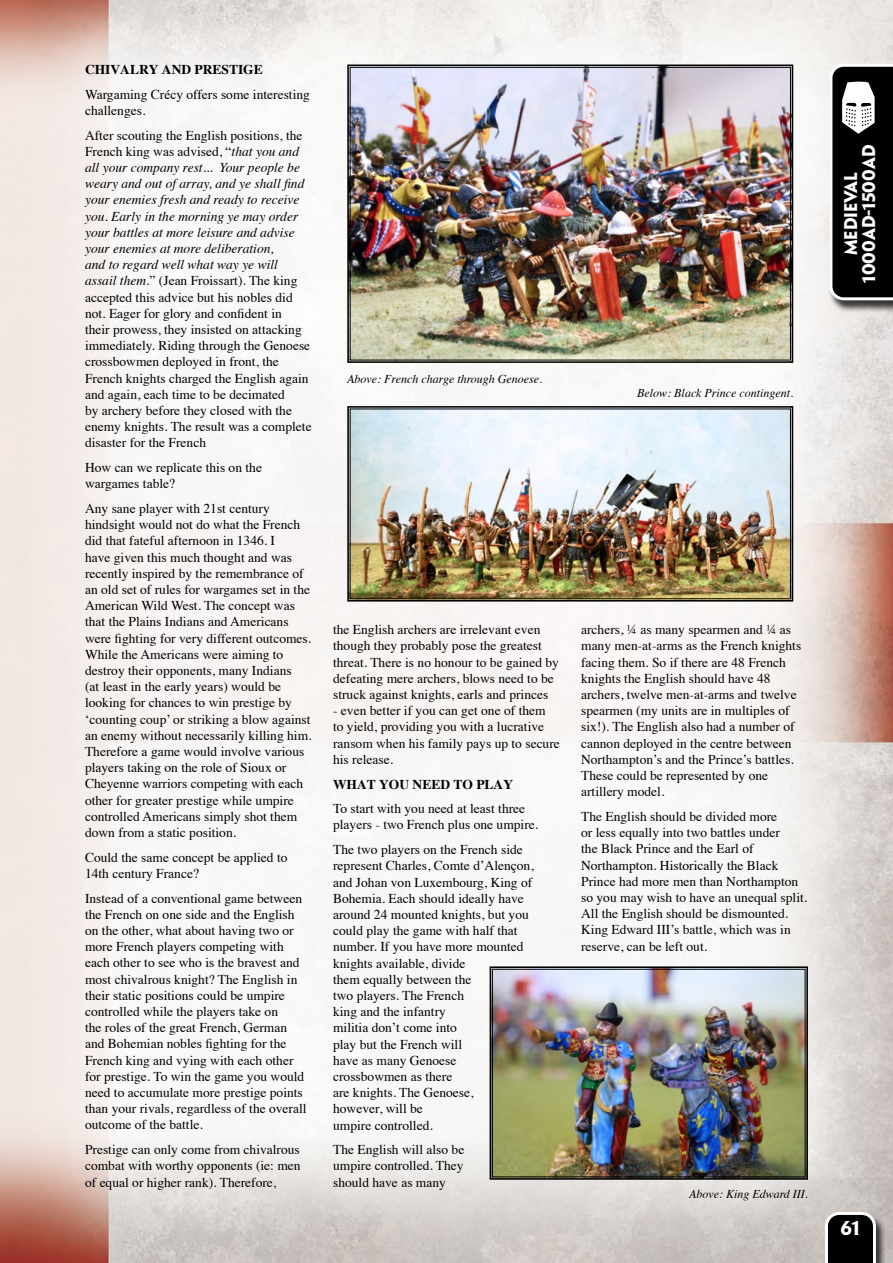
<style>
.page{position:relative;width:893px;height:1263px;background:#fff}
.page>*{position:absolute;margin:0;border:0;box-sizing:border-box;transform-origin:0 0}
.t1{font:700 18px "Penumbra Flare Std";color:#fff}
.t2{font:700 16.5px/18px "Penumbra Flare Std";color:#fff;text-align:center}
.t3{font:13.5px/16.2px "Times";color:#000}
.t4{font:700 13.5px "Times";color:#000}
.t5{font:italic 12px "Times";color:#000}
.s1{font-style:italic}
</style>
<div class="page">
<img style="left:0;top:0;width:893px;height:1263px">
<div style="left:824px;top:1213px;width:61px;height:50px;background:#000;opacity:.75"></div>
<svg style="left:825px;top:1212px;width:51px;height:51px;background:#2e2e2d"></svg>
<div style="left:828px;top:65px;width:65px;height:247px;background:#000;opacity:.75"></div>
<svg style="left:829px;top:64px;width:64px;height:236px;background:#292929"></svg>
<img style="left:346px;top:64px;width:448px;height:300px">
<div style="left:350px;top:67px;width:441px;height:293px;border:1px solid #000"></div>
<img style="left:346px;top:405px;width:448px;height:197px">
<div style="left:350px;top:409px;width:441px;height:190px;border:1px solid #000"></div>
<img style="left:489px;top:966px;width:320px;height:214px">
<div style="left:492px;top:969px;width:313px;height:208px;border:1px solid #000"></div>
<p class="t4" style="left:85px;top:61px;width:179px">CHIVALRY AND PRESTIGE</p>
<p class="t3" style="left:85px;top:85px;width:226px">Wargaming Crécy offers some interesting challenges.</p>
<p class="t3" style="left:85px;top:126px;width:228px">After scouting the English positions, the French king was advised, “<span class="s1">that you and all your company rest... Your people be weary and out of array, and ye shall find your enemies fresh and ready to receive you. Early in the morning ye may order your battles at more leisure and advise your enemies at more deliberation,<br>and to regard well what way ye will assail them.</span>” (Jean Froissart). The king accepted this advice but his nobles did not. Eager for glory and confident in<br>their prowess, they insisted on attacking immediately. Riding through the Genoese crossbowmen deployed in front, the French knights charged the English again and again, each time to be decimated<br>by archery before they closed with the enemy knights. The result was a complete disaster for the French</p>
<p class="t3" style="left:85px;top:458px;width:178px">How can we replicate this on the wargames table?</p>
<p class="t3" style="left:85px;top:499px;width:228px">Any sane player with 21st century hindsight would not do what the French did that fateful afternoon in 1346. I<br>have given this much thought and was recently inspired by the remembrance of an old set of rules for wargames set in the American Wild West. The concept was that the Plains Indians and Americans were fighting for very different outcomes.<br>While the Americans were aiming to destroy their opponents, many Indians<br>(at least in the early years) would be looking for chances to win prestige by ‘counting coup’ or striking a blow against an enemy without necessarily killing him.<br>Therefore a game would involve various players taking on the role of Sioux or Cheyenne warriors competing with each other for greater prestige while umpire controlled Americans simply shot them down from a static position.</p>
<p class="t3" style="left:85px;top:848px;width:204px">Could the same concept be applied to<br>14th century France?</p>
<p class="t3" style="left:85px;top:889px;width:223px">Instead of a conventional game between the French on one side and the English on the other, what about having two or more French players competing with each other to see who is the bravest and most chivalrous knight? The English in their static positions could be umpire controlled while the players take on<br>the roles of the great French, German and Bohemian nobles fighting for the French king and vying with each other for prestige. To win the game you would need to accumulate more prestige points than your rivals, regardless of the overall outcome of the battle.</p>
<p class="t3" style="left:85px;top:1140px;width:217px;text-align:justify">Prestige can only come from chivalrous combat with worthy opponents (ie: men of equal or higher rank). Therefore,</p>
<p class="t5" style="left:347px;top:368px;width:196px">Above: French charge through Genoese.</p>
<p class="t5" style="left:637px;top:382px;width:157px">Below: Black Prince contingent.</p>
<p class="t3" style="left:333px;top:620px;width:227px">the English archers are irrelevant even though they probably pose the greatest threat. There is no honour to be gained by defeating mere archers, blows need to be struck against knights, earls and princes</p>
<p class="t3" style="left:333px;top:701px;width:228px">- even better if you can get one of them<br>to yield, providing you with a lucrative ransom when his family pays up to secure his release.</p>
<p class="t4" style="left:333px;top:776px;width:182px">WHAT YOU NEED TO PLAY</p>
<p class="t3" style="left:333px;top:799px;width:207px">To start with you need at least three players - two French plus one umpire.</p>
<p class="t3" style="left:333px;top:840px;width:202px">The two players on the French side represent Charles, Comte d’Alençon, and Johan von Luxembourg, King of<br>Bohemia. Each should ideally have around 24 mounted knights, but you could play the game with half that number. If you have more mounted knights available, divide<br>them equally between the<br>two players. The French<br>king and the infantry<br>militia don’t come into<br>play but the French will<br>have as many Genoese crossbowmen as there<br>are knights. The Genoese,<br>however, will be<br>umpire controlled.</p>
<p class="t3" style="left:333px;top:1140px;width:133px;text-align:justify">The English will also be umpire controlled. They should have as many</p>
<p class="t3" style="left:581px;top:620px;width:222px">archers, ¼ as many spearmen and ¼ as many men-at-arms as the French knights facing them. So if there are 48 French knights the English should have 48 archers, twelve men-at-arms and twelve spearmen (my units are in multiples of six!). The English also had a number of cannon deployed in the centre between Northampton’s and the Prince’s battles.<br>These could be represented by one artillery model.</p>
<p class="t3" style="left:581px;top:807px;width:228px">The English should be divided more<br>or less equally into two battles under<br>the Black Prince and the Earl of Northampton. Historically the Black Prince had more men than Northampton so you may wish to have an unequal split.<br>All the English should be dismounted.<br>King Edward III’s battle, which was in reserve, can be left out.</p>
<p class="t5" style="left:689px;top:1183px;width:120px">Above: King Edward III.</p>
<p class="t2" style="left:842px;top:283px;width:139px;rotate:-90deg">medieval<br>1000ad-1500ad</p>
<h1 class="t1" style="left:841px;top:1216px;width:21px">61</h1>
</div>
